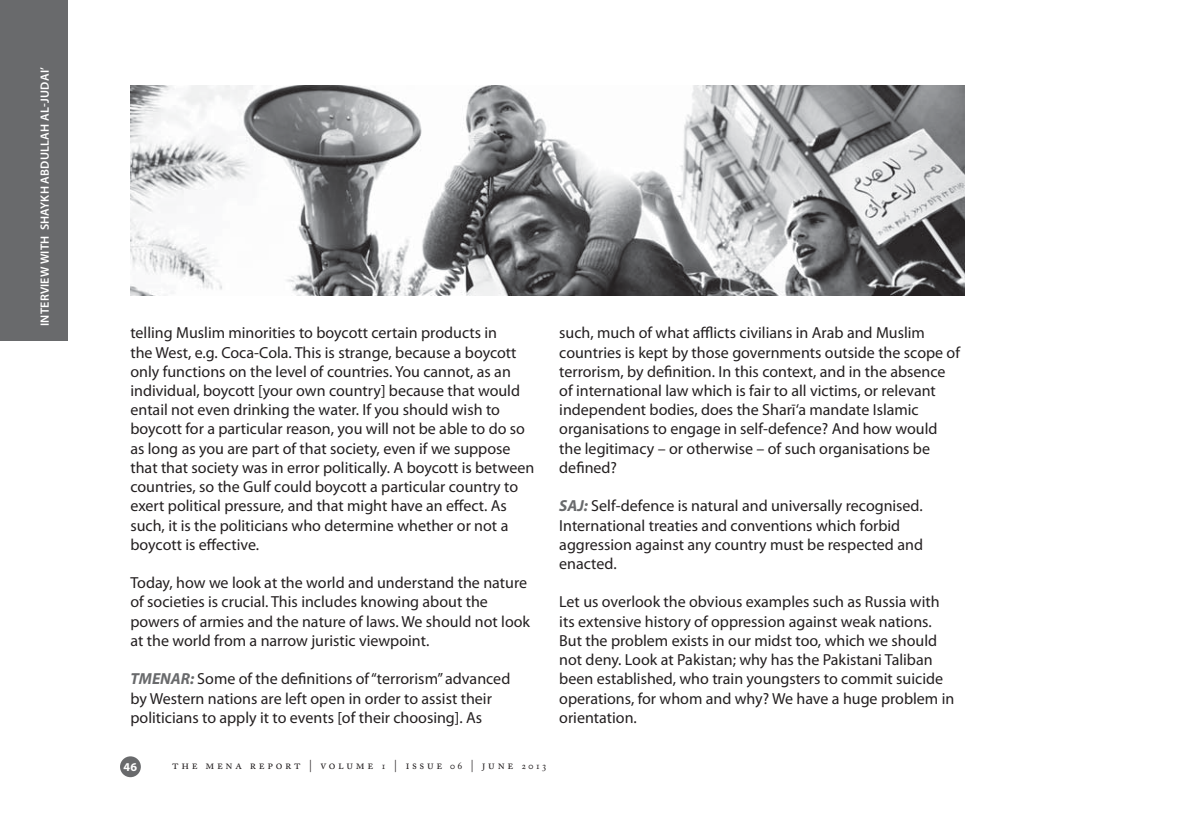
<style>
.page{position:relative;width:1191px;height:840px;background:#fff}
.page>*{position:absolute;margin:0;border:0;box-sizing:border-box;transform-origin:0 0}
.t1{font:16px/19.2px "Myriad Pro";color:#231f20}
.t2{font:12px "Adobe Caslon Pro";letter-spacing:.22em;color:#231f20}
.t3{font:600 12px "Myriad Pro";letter-spacing:.02em;color:#fff}
.t4{font:700 12px "Myriad Pro";color:#fff}
.s1{font-weight:700;font-style:italic;color:#696a6c}
.s2{font-size:10px}
</style>
<div class="page">
<div style="left:120px;top:756px;width:21px;height:20px;background:#696a6c;border-radius:50%"></div>
<div style="left:0;top:0;width:68px;height:340px;background:#696a6c"></div>
<img style="left:130px;top:85px;width:834px;height:210px">
<p class="t3" style="left:40px;top:326px;width:260px;rotate:-90deg">INTERVIEW WITH SHAYKH ABDULLAH AL-JUDAI’</p>
<p class="t1" style="left:130px;top:325px;width:405px">telling Muslim minorities to boycott certain products in<br>the West, e.g. Coca-Cola. This is strange, because a boycott only functions on the level of countries. You cannot, as an individual, boycott [your own country] because that would entail not even drinking the water. If you should wish to boycott for a particular reason, you will not be able to do so as long as you are part of that society, even if we suppose that that society was in error politically. A boycott is between countries, so the Gulf could boycott a particular country to exert political pressure, and that might have an effect. As such, it is the politicians who determine whether or not a boycott is effective.</p>
<p class="t1" style="left:130px;top:574px;width:401px">Today, how we look at the world and understand the nature of societies is crucial. This includes knowing about the powers of armies and the nature of laws. We should not look at the world from a narrow juristic viewpoint.</p>
<p class="t1" style="left:130px;top:670px;width:381px"><span class="s1">TMENAR:</span> Some of the definitions of “terrorism” advanced by Western nations are left open in order to assist their politicians to apply it to events [of their choosing]. As</p>
<p class="t4" style="left:124px;top:761px;width:15px">46</p>
<p class="t2" style="left:172px;top:759px;width:376px">the mena report | volume <span class="s2">1</span> | issue <span class="s2">06</span> | june <span class="s2">2013</span></p>
<p class="t1" style="left:559px;top:325px;width:402px">such, much of what afflicts civilians in Arab and Muslim countries is kept by those governments outside the scope of terrorism, by definition. In this context, and in the absence of international law which is fair to all victims, or relevant independent bodies, does the Sharī‘a mandate Islamic organisations to engage in self-defence? And how would the legitimacy – or otherwise – of such organisations be defined?</p>
<p class="t1" style="left:559px;top:497px;width:365px"><span class="s1">SAJ:</span> Self-defence is natural and universally recognised.<br>International treaties and conventions which forbid aggression against any country must be respected and enacted.</p>
<p class="t1" style="left:559px;top:593px;width:396px">Let us overlook the obvious examples such as Russia with its extensive history of oppression against weak nations.<br>But the problem exists in our midst too, which we should not deny. Look at Pakistan; why has the Pakistani Taliban been established, who train youngsters to commit suicide operations, for whom and why? We have a huge problem in orientation.</p>
</div>
